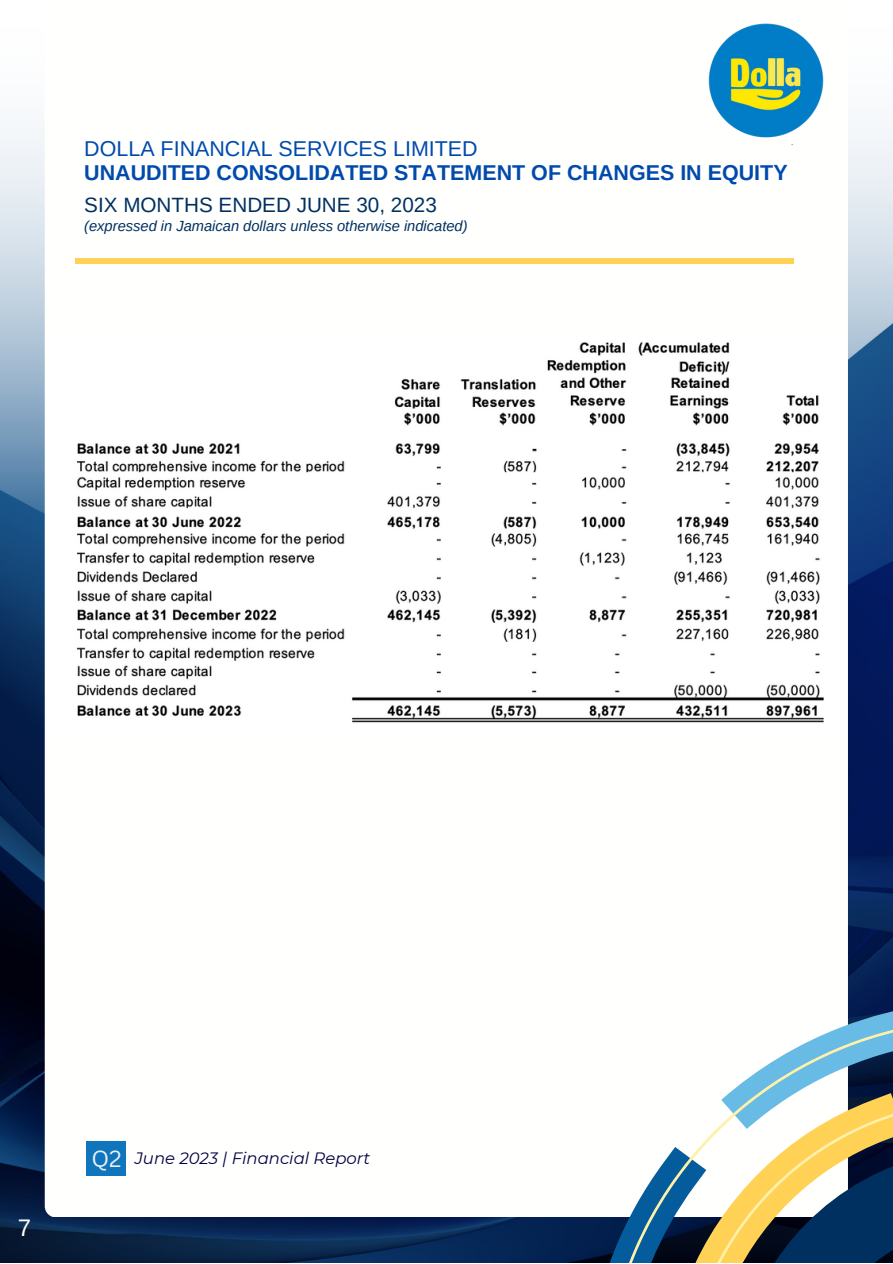
<style>
.page{position:relative;width:893px;height:1264px;background:#fff}
.page>*{position:absolute;margin:0;border:0;box-sizing:border-box;transform-origin:0 0}
.t1{font:24px "Arimo";color:#fffffe}
.t2{font:22.65px "Canva Sans";color:#eaeff4}
.t3{font:700 21.45px "Arimo";color:#004aad}
.t4{font:21.45px "Arimo";color:#004aad}
.t5{font:20.7px "Arimo";color:#003060}
.t6{font:18px "Canva Sans";color:#eaeff4}
.t7{font:italic 16.5px "Montserrat";color:#020043}
.t8{font:italic 14.7px "Arimo";color:#003060}
</style>
<div class="page">
<img style="left:0;top:122px;width:892px;height:1140px">
<div style="left:45px;top:0;width:802px;height:1217px;background:#fffffe"></div>
<svg style="left:589px;top:1004px;width:303px;height:258px"></svg>
<svg style="left:607px;top:1022px;width:285px;height:240px"></svg>
<div style="left:76px;top:258px;width:718px;height:5px;background:#ffd155"></div>
<div style="left:87px;top:1140px;width:39px;height:35px;background:#0f75bd"></div>
<img style="left:708px;top:23px;width:144px;height:122px">
<img style="left:76px;top:342px;width:748px;height:381px">
<p class="t4" style="left:84px;top:136px;width:395px">DOLLA FINANCIAL SERVICES LIMITED</p>
<p class="t3" style="left:84px;top:161px;width:704px">UNAUDITED CONSOLIDATED STATEMENT OF CHANGES IN EQUITY</p>
<p class="t5" style="left:84px;top:193px;width:354px">SIX MONTHS ENDED JUNE 30, 2023</p>
<p class="t8" style="left:84px;top:218px;width:385px">(expressed in Jamaican dollars unless otherwise indicated)</p>
<p class="t1" style="left:18px;top:1214px;width:15px">7</p>
<p class="t2" style="left:91px;top:1142px;width:32px">Q2</p>
<p class="t7" style="left:135px;top:1147px;width:237px">June 2023 | Financial Report</p>
<p class="t6" style="left:90px;top:1149px;width:25px">Q2</p>
</div>
